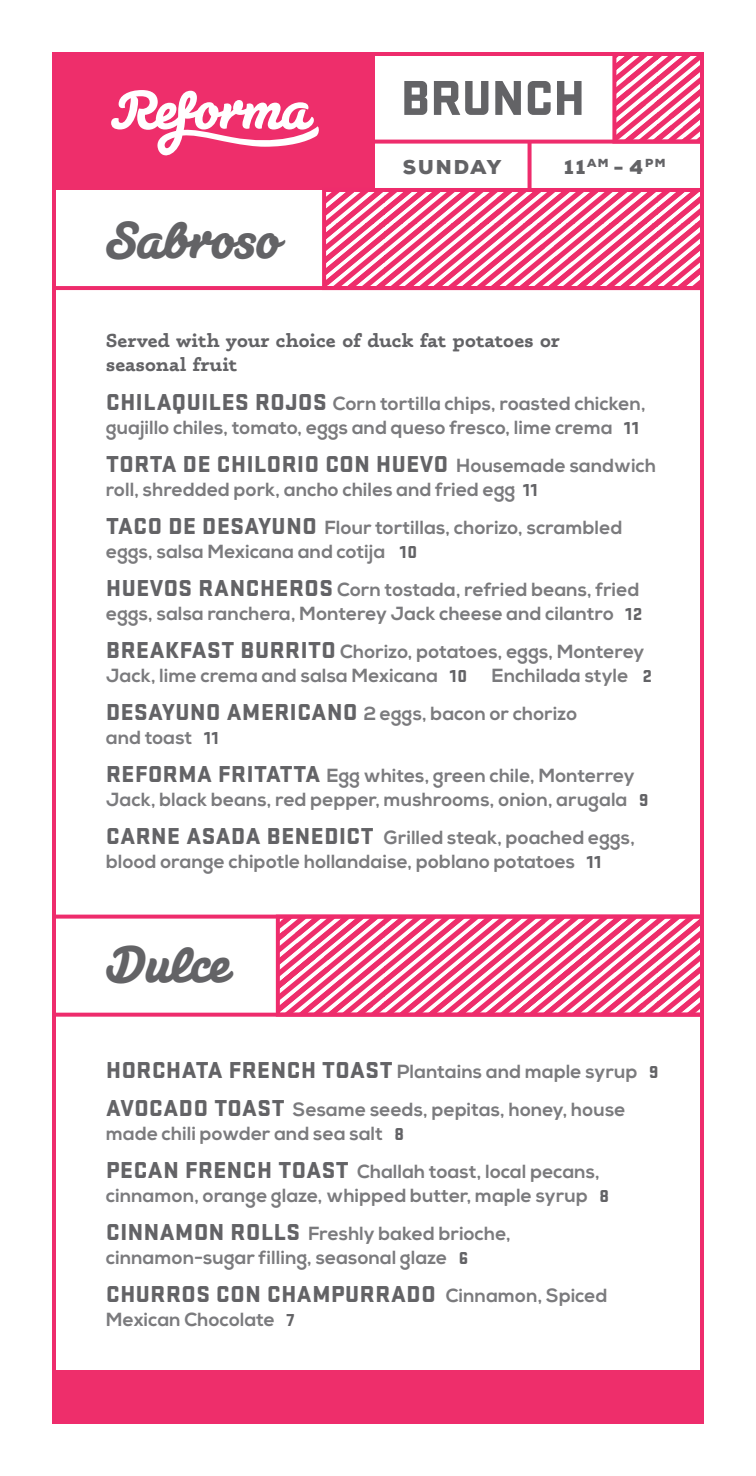
<style>
.page{position:relative;width:756px;height:1476px;background:#fff}
.page>*{position:absolute;margin:0;border:0;box-sizing:border-box;transform-origin:0 0}
.t1{font:900 51px "Stratum No 2";color:#636366}
.t2{font:800 50px "Susa";color:#636366}
.t3{font:900 24px "Stratum No 2";letter-spacing:.025em;color:#636366}
.t4{font:900 20px "Nexa";letter-spacing:.1em;color:#636366}
.t5{font:700 19px/38px "Nexa";letter-spacing:.01em;color:rgb(99 99 102/.85)}
.t6{font:700 19px/24px "Phoreus Cherokee";letter-spacing:.01em;color:#636366}
.s1{font-family:"Stratum No 2";font-weight:900;font-size:24px;color:#636366}
.s2{font-family:"Stratum No 2";font-weight:900;font-size:18px;color:#636366}
.s3{font-family:"Nexa";font-weight:700;font-size:19px;color:rgb(99 99 102/.85)}
</style>
<div class="page">
<div style="left:54px;top:54px;width:321px;height:136px;background:#ee2e6b"></div>
<div style="left:54px;top:1371px;width:648px;height:51px;background:#ee2e6b"></div>
<svg style="left:111px;top:90px;width:208px;height:66px"></svg>
<hr style="left:54px;top:286px;width:648px;height:4px;background:#ee2c6c">
<svg style="left:375px;top:140px;width:237px;height:4px"></svg>
<svg style="left:528px;top:142px;width:4px;height:46px"></svg>
<svg style="left:322px;top:188px;width:377px;height:98px;fill:#ee336e"></svg>
<svg style="left:57px;top:1013px;width:219px;height:4px"></svg>
<svg style="left:57px;top:915px;width:219px;height:4px"></svg>
<svg style="left:276px;top:915px;width:423px;height:102px;fill:#ee326e"></svg>
<svg style="left:612px;top:57px;width:87px;height:87px"></svg>
<div style="left:52px;top:52px;width:652px;height:1372px;border:4px solid #ee2c6c"></div>
<h1 class="t1" style="left:401px;top:69px;width:186px">BRUNCH</h1>
<h2 class="t2" style="left:106px;top:208px;width:175px">Sabroso</h2>
<p class="t4" style="left:403px;top:154px;width:100px">SUNDAY</p>
<p class="t4" style="left:564px;top:154px;width:103px">11<sup>AM</sup> - 4<sup>PM</sup></p>
<p class="t6" style="left:106px;top:328px;width:455px">Served with your choice of duck fat potatoes or seasonal fruit</p>
<p class="t5" style="left:106px;top:392px;width:541px;line-height:24px"><span class="s1">CHILAQUILES ROJOS</span> Corn tortilla chips, roasted chicken, guajillo chiles, tomato, eggs and queso fresco, lime crema <span class="s2">11</span></p>
<p class="t3" style="left:106px;top:451px;width:552px">TORTA DE CHILORIO CON HUEVO <span class="s3">Housemade sandwich</span></p>
<p class="t5" style="left:106px;top:471px;width:518px">roll, shredded pork, ancho chiles and fried egg <span class="s2">11<br></span><span class="s1">TACO DE DESAYUNO</span> Flour tortillas, chorizo, scrambled</p>
<p class="t5" style="left:106px;top:533px;width:535px">eggs, salsa Mexicana and cotija <span class="s2">10<br></span><span class="s1">HUEVOS RANCHEROS</span> Corn tostada, refried beans, fried</p>
<p class="t5" style="left:106px;top:595px;width:540px">eggs, salsa ranchera, Monterey Jack cheese and cilantro <span class="s2">12<br></span><span class="s1">BREAKFAST BURRITO</span> Chorizo, potatoes, eggs, Monterey</p>
<p class="t5" style="left:106px;top:657px;width:363px">Jack, lime crema and salsa Mexicana <span class="s2">10</span></p>
<p class="t5" style="left:106px;top:657px;width:548px;text-indent:386px">Enchilada style <span class="s2">2<br></span><span class="s1">DESAYUNO AMERICANO</span> 2 eggs, bacon or chorizo</p>
<p class="t5" style="left:106px;top:719px;width:530px">and toast <span class="s2">11<br></span><span class="s1">REFORMA FRITATTA</span> Egg whites, green chile, Monterrey</p>
<p class="t5" style="left:106px;top:781px;width:544px">Jack, black beans, red pepper, mushrooms, onion, arugala <span class="s2">9<br></span><span class="s1">CARNE ASADA BENEDICT</span> Grilled steak, poached eggs,</p>
<p class="t5" style="left:106px;top:843px;width:497px">blood orange chipotle hollandaise, poblano potatoes <span class="s2">11</span></p>
<h2 class="t2" style="left:106px;top:932px;width:125px">Dulce</h2>
<p class="t5" style="left:106px;top:1054px;width:554px"><span class="s1">HORCHATA FRENCH TOAST</span> Plantains and maple syrup <span class="s2">9<br></span><span class="s1">AVOCADO TOAST</span> Sesame seeds, pepitas, honey, house</p>
<p class="t5" style="left:106px;top:1116px;width:495px">made chili powder and sea salt <span class="s2">8<br></span><span class="s1">PECAN FRENCH TOAST</span> Challah toast, local pecans,</p>
<p class="t5" style="left:106px;top:1178px;width:505px">cinnamon, orange glaze, whipped butter, maple syrup <span class="s2">8<br></span><span class="s1">CINNAMON ROLLS</span> Freshly baked brioche,</p>
<p class="t5" style="left:106px;top:1240px;width:364px">cinnamon-sugar filling, seasonal glaze <span class="s2">6</span></p>
<p class="t3" style="left:106px;top:1281px;width:503px">CHURROS CON CHAMPURRADO <span class="s3">Cinnamon, Spiced</span></p>
<p class="t5" style="left:106px;top:1302px;width:190px">Mexican Chocolate <span class="s2">7</span></p>
</div>
